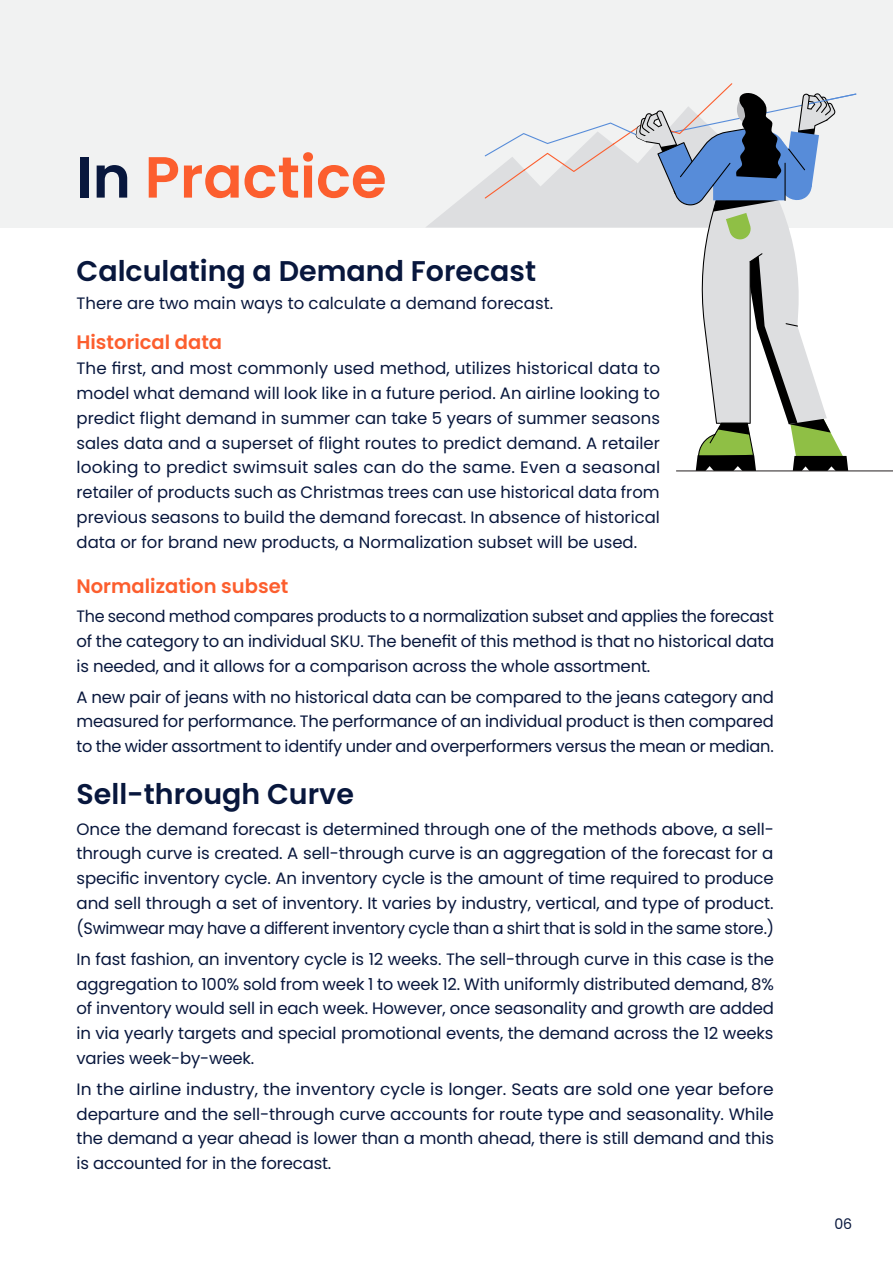
<style>
.page{position:relative;width:893px;height:1263px;background:#fff}
.page>*{position:absolute;margin:0;border:0;box-sizing:border-box;transform-origin:0 0}
.t1{font:600 57.9px "Poppins";color:#fc5e2e}
.t2{font:600 28.5px "Poppins";color:#08173d}
.t3{font:600 19.5px "Poppins";color:#fc5e2e}
.t4{font:16.5px/24.8px "Poppins";letter-spacing:-.01em;color:#08173d;text-align:justify}
.t5{font:16.5px/24.8px "Poppins";letter-spacing:-.01em;color:#08173d;text-align:justify;scale:1.04 1}
.t6{font:14.55px "Poppins";color:#08173d}
.s1{color:#08173d}
</style>
<div class="page">
<div style="left:0;top:0;width:893px;height:227px;background:#f1f2f2"></div>
<hr style="left:676px;top:470px;width:217px;height:1px;background:#231f20">
<svg style="left:425px;top:83px;width:431px;height:388px"></svg>
<p class="t1" style="left:77px;top:144px;width:312px"><span class="s1">In</span> Practice</p>
<p class="t2" style="left:77px;top:254px;width:461px">Calculating a Demand Forecast</p>
<p class="t4" style="left:77px;top:291px;width:478px">There are two main ways to calculate a demand forecast.</p>
<p class="t3" style="left:77px;top:331px;width:147px">Historical data</p>
<p class="t4" style="left:77px;top:356px;width:585px">The first, and most commonly used method, utilizes historical data to model what demand will look like in a future period. An airline looking to predict flight demand in summer can take 5 years of summer seasons sales data and a superset of flight routes to predict demand A. retailer looking to predict swimsuit sales can do the same. Even a seasonal retailer of products such as Christmas trees can use historical data from previous seasons to build the demand forecast In. absence of historical data or for brand new products a, Normalization subset will be used.</p>
<p class="t3" style="left:77px;top:575px;width:213px">Normalization subset</p>
<p class="t4" style="left:77px;top:604px;width:699px">The second method compares products to a normalization subset and applies the forecast of the category to an individual SKU. The benefit of this method is that no historical data is needed, and it allows for a comparison across the whole assortment.</p>
<p class="t4" style="left:77px;top:684px;width:699px">A new pair of jeans with no historical data can be compared to the jeans category and measured for performance. The performance of an individual product is then compared to the wider assortment to identify under and overperformers versus the mean or median.</p>
<p class="t2" style="left:77px;top:777px;width:279px">Sell-through Curve</p>
<p class="t4" style="left:77px;top:816px;width:699px">Once the demand forecast is determined through one of the methods above a, sell-</p>
<p class="t4" style="left:77px;top:866px;width:699px">specific inventory cycle. An inventory cycle is the amount of time required to produce and sell through a set of inventory It. varies by industry, vertical, and type of product. (Swimwear may have a different inventory cycle than a shirt that is sold in the same store (.</p>
<p class="t4" style="left:77px;top:947px;width:699px">In fast fashion, an inventory cycle is 12 weeks. The sell-through curve in this case is the aggregation to 100% sold from week to1 week 12. With uniformly distributed demand, 8% of inventory would sell in each week. However, once seasonality and growth are added in via yearly targets and special promotional events, the demand across the 12 weeks varies week-by-week.</p>
<p class="t5" style="left:77px;top:1077px;width:672px">In the airline industry, the inventory cycle is longer. Seats are sold one year before departure and the sell-through curve accounts for route type and seasonality. While the demand a year ahead is lower than a month ahead, there is still demand and this is accounted for in the forecast.</p>
<p class="t4" style="left:77px;top:841px;width:698px">through curve is created A. sell-through curve is an aggregation of the forecast for a</p>
<p class="t6" style="left:834px;top:1215px;width:19px">06</p>
</div>
